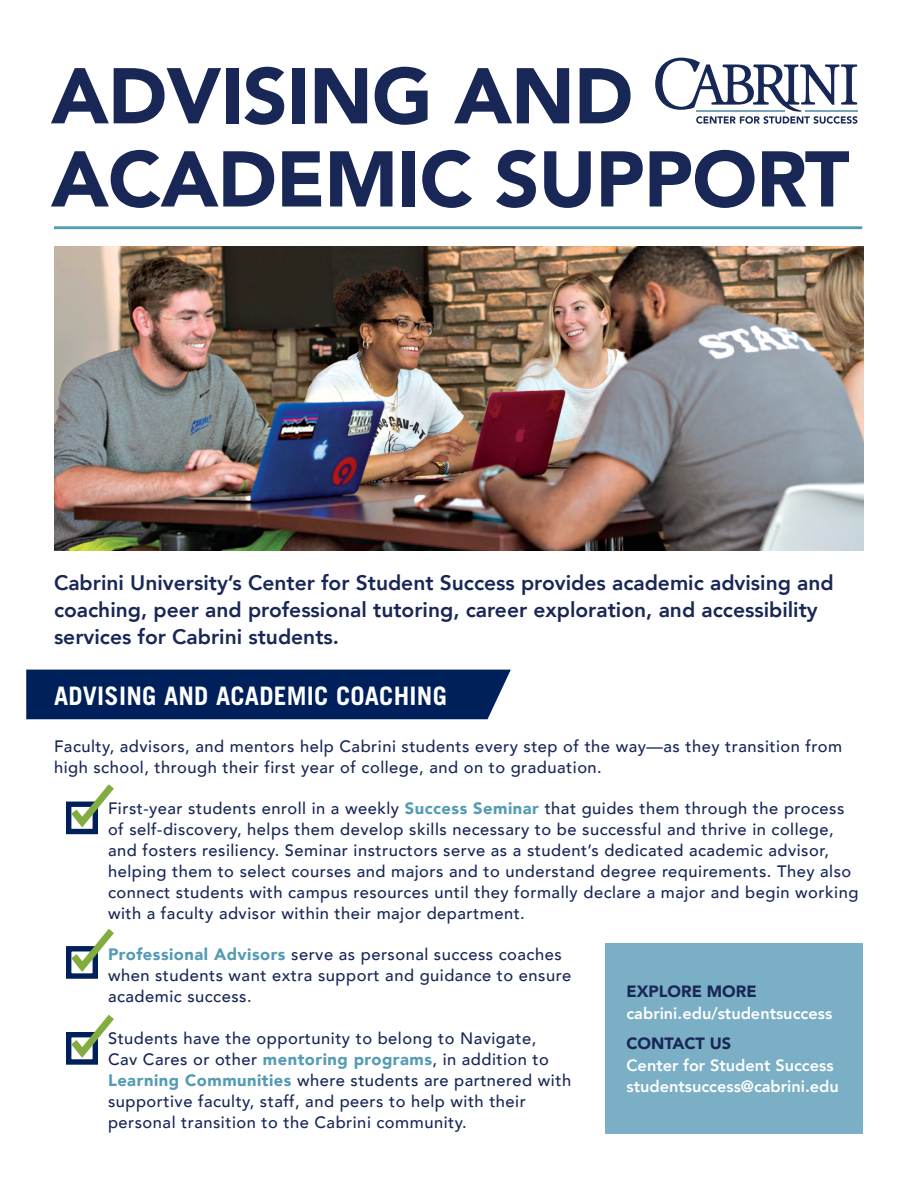
<style>
.page{position:relative;width:918px;height:1188px;background:#fff}
.page>*{position:absolute;margin:0;border:0;box-sizing:border-box;transform-origin:0 0}
.t1{font:900 78px/83.1px "Avenir";letter-spacing:-.01em;color:#192757}
.Body_Copy_Template_B{font:700 25.5px "Trade Gothic";letter-spacing:.01em;color:#fff}
.Body_Copy_Template_B-2{font:800 21px/27px "Avenir";color:#192757}
.Body_Copy_Template_B-3{font:500 16.5px/21px "Avenir";letter-spacing:.03em;color:#192757}
.Contact_Info_Templat{font:800 16.35px "Avenir";color:#fff}
.Copy_Header_Template{font:900 16.35px "Avenir";color:#192757}
.s1{font-weight:900;color:#549bb4}
</style>
<div class="page">
<div style="left:26px;top:669px;width:485px;height:51px;background:#00205b"></div>
<hr style="left:54px;top:226px;width:808px;height:3px;background:#549bb4">
<svg style="left:655px;top:58px;width:202px;height:66px"></svg>
<img style="left:54px;top:246px;width:810px;height:305px">
<div style="left:606px;top:944px;width:257px;height:190px;background:#7aafc5"></div>
<div style="left:66px;top:802px;width:32px;height:32px;border:5px solid #00205b"></div>
<svg style="left:66px;top:784px;width:48px;height:49px"></svg>
<div style="left:66px;top:946px;width:32px;height:33px;border:5px solid #00205b"></div>
<svg style="left:66px;top:929px;width:48px;height:48px"></svg>
<div style="left:66px;top:1032px;width:32px;height:33px;border:5px solid #00205b"></div>
<svg style="left:66px;top:1014px;width:48px;height:49px"></svg>
<p class="t1" style="left:51px;top:53px;width:800px">ADVISING AND<br>ACADEMIC SUPPORT</p>
<p class="Body_Copy_Template_B-2" style="left:54px;top:570px;width:781px">Cabrini University’s Center for Student Success provides academic advising and coaching, peer and professional tutoring, career exploration, and accessibility services for Cabrini students.</p>
<p class="Body_Copy_Template_B" style="left:54px;top:680px;width:394px">ADVISING AND ACADEMIC COACHING</p>
<p class="Body_Copy_Template_B-3" style="left:54px;top:735px;width:790px">Faculty, advisors, and mentors help Cabrini students every step of the way—as they transition from high school, through their first year of college, and on to graduation.</p>
<p class="Body_Copy_Template_B-3" style="left:108px;top:797px;width:752px">First-year students enroll in a weekly <span class="s1">Success Seminar</span> that guides them through the process of self-discovery, helps them develop skills necessary to be successful and thrive in college, and fosters resiliency. Seminar instructors serve as a student’s dedicated academic advisor, helping them to select courses and majors and to understand degree requirements. They also connect students with campus resources until they formally declare a major and begin working with a faculty advisor within their major department.</p>
<p class="Body_Copy_Template_B-3" style="left:108px;top:943px;width:465px"><span class="s1">Professional Advisors</span> serve as personal success coaches when students want extra support and guidance to ensure academic success.</p>
<p class="Body_Copy_Template_B-3" style="left:108px;top:1026px;width:465px">Students have the opportunity to belong to Navigate,<br>Cav Cares or other <span class="s1">mentoring programs</span>, in addition to <span class="s1">Learning Communities</span> where students are partnered with supportive faculty, staff, and peers to help with their personal transition to the Cabrini community.</p>
<p class="Copy_Header_Template" style="left:626px;top:977px;width:132px">EXPLORE MORE</p>
<p class="Contact_Info_Templat" style="left:626px;top:1000px;width:207px">cabrini.edu/studentsuccess</p>
<p class="Copy_Header_Template" style="left:626px;top:1030px;width:106px">CONTACT US</p>
<p class="Contact_Info_Templat" style="left:626px;top:1053px;width:209px">Center for Student Success</p>
<p class="Contact_Info_Templat" style="left:626px;top:1074px;width:214px">studentsuccess@cabrini.edu</p>
</div>
